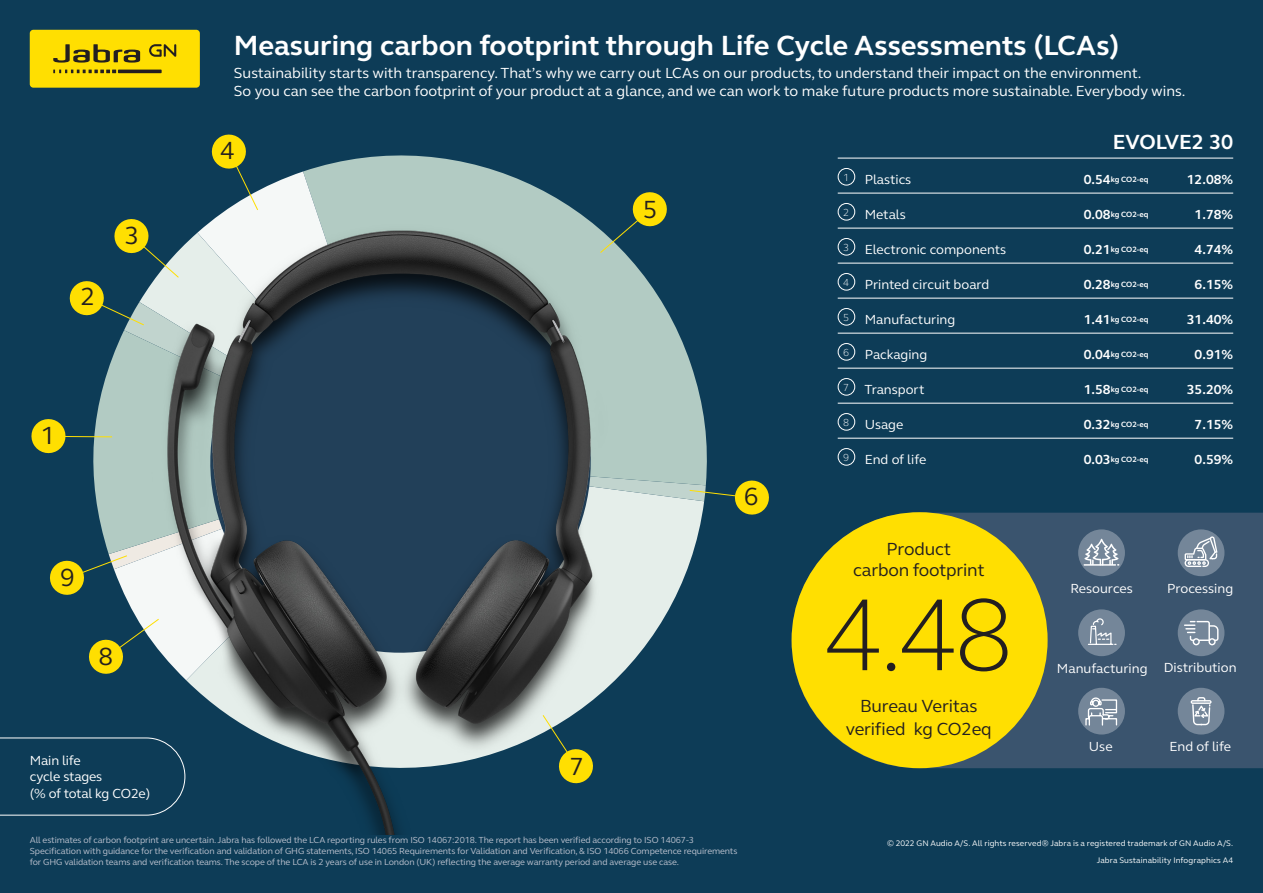
<style>
.page{position:relative;width:1263px;height:893px;background:#0d3c57}
.page>*{position:absolute;margin:0;border:0;box-sizing:border-box;transform-origin:0 0}
.t1{font:300 105px "GN Elliot";color:#231f20}
.MainHeader_GNBold{font:700 28.5px "GN Elliot";color:#fff}
.t2{font:25.5px "GN Elliot";color:#231f20}
.t3{font:700 21px "GN Elliot";color:#fff}
.t4{font:18px/21px "GN Elliot";letter-spacing:-.01em;color:#231f20;text-align:center}
.MainHeader_GNBold-2{font:15px "GN Elliot";color:#fff}
.MainHeader_GNBold-3{font:13.5px/16.5px "GN Elliot";color:#fff}
.t5{font:700 13.5px "GN Elliot";color:#fff}
.t6{font:300 10.5px "GN Elliot";color:#fff}
.t7{font:9px/11.2px "GN Elliot";letter-spacing:-.01em;color:#bcc2cf}
.Document_name{font:8.25px "GN Elliot";letter-spacing:.01em;color:#fff}
.t8{font:700 7.8px "GN Elliot";letter-spacing:-.01em;color:#fff}
.s1{font-size:13.5px}
</style>
<div class="page">
<svg style="left:89px;top:639px;width:16px;height:35px"></svg>
<svg style="left:31px;top:134px;width:738px;height:461px"></svg>
<svg style="left:0;top:738px;width:105px;height:77px"></svg>
<img style="left:105px;top:205px;width:588px;height:629px">
<hr style="left:838px;top:158px;width:395px;height:1px;background:#fff">
<hr style="left:838px;top:193px;width:395px;height:1px;background:#fff">
<hr style="left:838px;top:228px;width:395px;height:1px;background:#fff">
<hr style="left:838px;top:263px;width:395px;height:1px;background:#fff">
<hr style="left:838px;top:298px;width:395px;height:1px;background:#fff">
<hr style="left:838px;top:333px;width:395px;height:1px;background:#fff">
<hr style="left:838px;top:368px;width:395px;height:1px;background:#fff">
<hr style="left:838px;top:403px;width:395px;height:1px;background:#fff">
<hr style="left:838px;top:438px;width:395px;height:1px;background:#fff">
<div style="left:838px;top:168px;width:17px;height:17px;border:1px solid #fff;border-radius:50%"></div>
<div style="left:838px;top:203px;width:17px;height:17px;border:1px solid #fff;border-radius:50%"></div>
<div style="left:838px;top:238px;width:17px;height:17px;border:1px solid #fff;border-radius:50%"></div>
<div style="left:838px;top:273px;width:17px;height:17px;border:1px solid #fff;border-radius:50%"></div>
<div style="left:838px;top:308px;width:17px;height:17px;border:1px solid #fff;border-radius:50%"></div>
<div style="left:838px;top:343px;width:17px;height:17px;border:1px solid #fff;border-radius:50%"></div>
<div style="left:838px;top:378px;width:17px;height:17px;border:1px solid #fff;border-radius:50%"></div>
<div style="left:838px;top:413px;width:17px;height:17px;border:1px solid #fff;border-radius:50%"></div>
<div style="left:838px;top:448px;width:17px;height:17px;border:1px solid #fff;border-radius:50%"></div>
<svg style="left:809px;top:513px;width:454px;height:255px;background:#37526c"></svg>
<div style="left:791px;top:512px;width:256px;height:256px;background:#ffdf01;border-radius:50%"></div>
<div style="left:1178px;top:688px;width:46px;height:46px;background:#748699;border-radius:50%"></div>
<hr style="left:1191px;top:700px;width:20px;height:4px;background:#fff;border-radius:2px">
<svg style="left:1192px;top:697px;width:18px;height:28px"></svg>
<div style="left:1078px;top:529px;width:47px;height:47px;background:linear-gradient(to bottom,#708296,#75879a);border-radius:50%"></div>
<hr style="left:1083px;top:564px;width:33px;height:2px;background:#fff">
<svg style="left:1084px;top:539px;width:35px;height:27px"></svg>
<div style="left:1078px;top:688px;width:47px;height:46px;background:#748699;border-radius:50%"></div>
<svg style="left:1085px;top:697px;width:33px;height:29px"></svg>
<svg style="left:1178px;top:609px;width:46px;height:47px"></svg>
<svg style="left:1184px;top:621px;width:34px;height:24px"></svg>
<div style="left:1078px;top:609px;width:47px;height:47px;background:#748699;border-radius:50%"></div>
<svg style="left:1088px;top:618px;width:29px;height:27px"></svg>
<div style="left:1178px;top:529px;width:46px;height:47px;background:#748699;border-radius:50%"></div>
<svg style="left:1184px;top:536px;width:33px;height:31px"></svg>
<div style="left:30px;top:30px;width:170px;height:58px;background:#ffdf01;border-radius:4px"></div>
<svg style="left:53px;top:44px;width:87px;height:19px"></svg>
<svg style="left:53px;top:70px;width:63px;height:3px"></svg>
<hr style="left:118px;top:70px;width:44px;height:3px;background:#231f20">
<svg style="left:149px;top:44px;width:27px;height:13px"></svg>
<p class="MainHeader_GNBold" style="left:234px;top:27px;width:887px">Measuring carbon footprint through Life Cycle Assessments (LCAs)</p>
<p class="MainHeader_GNBold-2" style="left:234px;top:63px;width:909px">Sustainability starts with transparency. That’s why we carry out LCAs on our products, to understand their impact on the environment.</p>
<p class="MainHeader_GNBold-2" style="left:234px;top:81px;width:953px">So you can see the carbon footprint of your product at a glance, and we can work to make future products more sustainable. Everybody wins.</p>
<p class="t2" style="left:80px;top:280px;width:16px">2</p>
<p class="t2" style="left:124px;top:218px;width:16px">3</p>
<p class="t2" style="left:220px;top:133px;width:16px">4</p>
<p class="t2" style="left:643px;top:192px;width:16px">5</p>
<p class="t2" style="left:41px;top:418px;width:16px">1</p>
<p class="t2" style="left:60px;top:560px;width:16px">9</p>
<p class="t2" style="left:98px;top:639px;width:16px">8</p>
<p class="t2" style="left:744px;top:479px;width:16px">6</p>
<p class="MainHeader_GNBold-3" style="left:30px;top:752px;width:122px">Main life<br>cycle stages<br>(% of total kg CO2e)</p>
<p class="t2" style="left:569px;top:749px;width:16px">7</p>
<p class="t7" style="left:30px;top:834px;width:709px">All estimates of carbon footprint are uncertain. Jabra has followed the LCA reporting rules from ISO 14067:2018. The report has been verified according to ISO 14067-3<br>Specification with guidance for the verification and validation of GHG statements, ISO 14065 Requirements for Validation and Verification, &amp; ISO 14066 Competence requirements for GHG validation teams and verification teams. The scope of the LCA is 2 years of use in London (UK) reflecting the average warranty period and average use case.</p>
<p class="t3" style="left:1113px;top:128px;width:122px">EVOLVE2 30</p>
<p class="t6" style="left:843px;top:170px;width:8px">1</p>
<p class="MainHeader_GNBold-3" style="left:865px;top:171px;width:48px">Plastics</p>
<p class="t8" style="left:1084px;top:174px;width:66px"><span class="s1">0.54</span>kg CO2-eq</p>
<p class="t5" style="left:1187px;top:170px;width:48px">12.08%</p>
<p class="t6" style="left:843px;top:205px;width:8px">2</p>
<p class="MainHeader_GNBold-3" style="left:865px;top:206px;width:43px">Metals</p>
<p class="t8" style="left:1084px;top:209px;width:66px"><span class="s1">0.08</span>kg CO2-eq</p>
<p class="t5" style="left:1194px;top:205px;width:40px">1.78%</p>
<p class="t6" style="left:843px;top:240px;width:8px">3</p>
<p class="MainHeader_GNBold-3" style="left:865px;top:241px;width:143px">Electronic components</p>
<p class="t8" style="left:1084px;top:244px;width:66px"><span class="s1">0.21</span>kg CO2-eq</p>
<p class="t5" style="left:1194px;top:240px;width:40px">4.74%</p>
<p class="t6" style="left:843px;top:275px;width:8px">4</p>
<p class="MainHeader_GNBold-3" style="left:865px;top:276px;width:126px">Printed circuit board</p>
<p class="t8" style="left:1084px;top:279px;width:66px"><span class="s1">0.28</span>kg CO2-eq</p>
<p class="t5" style="left:1194px;top:275px;width:40px">6.15%</p>
<p class="t6" style="left:843px;top:310px;width:8px">5</p>
<p class="MainHeader_GNBold-3" style="left:865px;top:311px;width:92px">Manufacturing</p>
<p class="t8" style="left:1084px;top:314px;width:66px"><span class="s1">1.41</span>kg CO2-eq</p>
<p class="t5" style="left:1187px;top:310px;width:48px">31.40%</p>
<p class="t6" style="left:843px;top:345px;width:8px">6</p>
<p class="MainHeader_GNBold-3" style="left:865px;top:346px;width:64px">Packaging</p>
<p class="t8" style="left:1084px;top:349px;width:66px"><span class="s1">0.04</span>kg CO2-eq</p>
<p class="t5" style="left:1194px;top:345px;width:40px">0.91%</p>
<p class="t6" style="left:843px;top:380px;width:8px">7</p>
<p class="MainHeader_GNBold-3" style="left:864px;top:381px;width:62px">Transport</p>
<p class="t8" style="left:1084px;top:384px;width:66px"><span class="s1">1.58</span>kg CO2-eq</p>
<p class="t5" style="left:1187px;top:380px;width:48px">35.20%</p>
<p class="t6" style="left:843px;top:415px;width:8px">8</p>
<p class="MainHeader_GNBold-3" style="left:865px;top:416px;width:40px">Usage</p>
<p class="t8" style="left:1084px;top:419px;width:66px"><span class="s1">0.32</span>kg CO2-eq</p>
<p class="t5" style="left:1194px;top:415px;width:40px">7.15%</p>
<p class="t6" style="left:843px;top:450px;width:8px">9</p>
<p class="MainHeader_GNBold-3" style="left:865px;top:451px;width:63px">End of life</p>
<p class="t8" style="left:1084px;top:454px;width:66px"><span class="s1">0.03</span>kg CO2-eq</p>
<p class="t5" style="left:1194px;top:450px;width:40px">0.59%</p>
<p class="t4" style="left:853px;top:538px;width:133px">Product<br>carbon footprint</p>
<p class="t1" style="left:823px;top:564px;width:192px">4.48</p>
<p class="t4" style="left:860px;top:695px;width:119px">Bureau Veritas</p>
<p class="t4" style="left:846px;top:717px;width:148px">verified kg CO2eq</p>
<p class="MainHeader_GNBold-3" style="left:1070px;top:580px;width:64px">Resources</p>
<p class="MainHeader_GNBold-3" style="left:1167px;top:580px;width:68px">Processing</p>
<p class="MainHeader_GNBold-3" style="left:1057px;top:660px;width:92px">Manufacturing</p>
<p class="MainHeader_GNBold-3" style="left:1164px;top:659px;width:74px">Distribution</p>
<p class="MainHeader_GNBold-3" style="left:1089px;top:738px;width:25px">Use</p>
<p class="MainHeader_GNBold-3" style="left:1169px;top:738px;width:63px">End of life</p>
<p class="Document_name" style="left:887px;top:838px;width:348px">© 2022 GN Audio A/S. All rights reserved® Jabra is a registered trademark of GN Audio A/S.</p>
<p class="Document_name" style="left:1097px;top:855px;width:138px">Jabra Sustainability Infographics A4</p>
</div>
